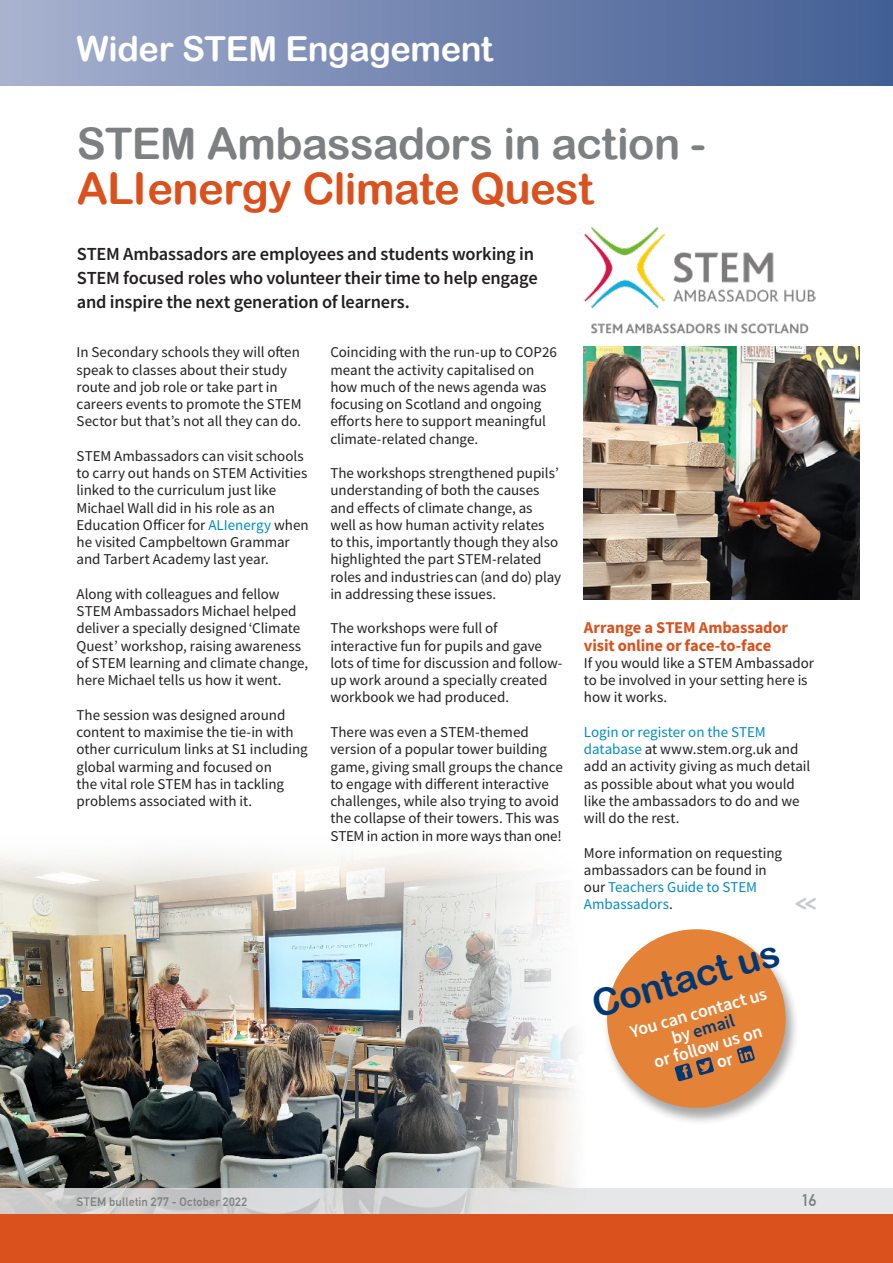
<style>
.page{position:relative;width:893px;height:1263px;background:#fff}
.page>*{position:absolute;margin:0;border:0;box-sizing:border-box;transform-origin:0 0}
.t1{font:43.5px "Arial Rounded MT Bold";letter-spacing:-.015em;color:#7d8082}
.t2{font:43.5px "Arial Rounded MT Bold";letter-spacing:-.015em;color:#da511d}
.t3{font:37.5px "Arial Rounded MT Bold";color:#013874}
.t4{font:34.5px "Arial Rounded MT Bold";letter-spacing:-.015em;color:#fff}
.t5{font:700 24.15px "Monoglyceride";color:#c8cacc;scale:.87 1}
.t6{font:600 18.45px/24px "Source Sans Pro";letter-spacing:-.015em;color:#231f20}
.t7{font:600 18px "Source Sans Pro";color:#fff}
.t8{font:600 18px "Source Sans Pro";color:#013874}
.t9{font:700 16.5px/17.2px "Source Sans Pro";letter-spacing:-.005em;color:#da511d}
.t10{font:700 16.5px "DIN Alternate";color:#7d8082}
.t11{font:15px/17.2px "Source Sans Pro";letter-spacing:-.005em;color:#231f20}
.t12{font:700 12px "DIN Alternate";letter-spacing:.02em;color:#7d8082}
.s1{color:#008cc7}
.s2{color:#fff}
</style>
<div class="page">
<img style="left:0;top:853px;width:577px;height:335px">
<svg style="left:0;top:1188px;width:893px;height:26px;background:#d8dada"></svg>
<div style="left:0;top:1214px;width:893px;height:49px;background:#da511d"></div>
<div style="left:603px;top:929px;width:196px;height:196px;background:#231f20;opacity:.4"></div>
<div style="left:607px;top:929px;width:179px;height:179px;background:#e48338;border-radius:50%"></div>
<img style="left:584px;top:226px;width:231px;height:108px">
<div style="left:0;top:0;width:893px;height:85px;background:linear-gradient(to right,#a6b0cf,#415c92)"></div>
<img style="left:584px;top:346px;width:275px;height:254px">
<svg style="left:674px;top:1045px;width:81px;height:36px"></svg>
<h3 class="t4" style="left:77px;top:29px;width:418px">Wider STEM Engagement</h3>
<h1 class="t1" style="left:77px;top:118px;width:630px">STEM Ambassadors in action -</h1>
<h1 class="t2" style="left:77px;top:163px;width:518px">ALIenergy Climate Quest</h1>
<p class="t6" style="left:77px;top:242px;width:462px">STEM Ambassadors are employees and students working in<br>STEM focused roles who volunteer their time to help engage and inspire the next generation of learners.</p>
<p class="t11" style="left:77px;top:344px;width:227px">In Secondary schools they will often speak to classes about their study route and job role or take part in careers events to promote the STEM Sector but that’s not all they can do.</p>
<p class="t11" style="left:77px;top:447px;width:234px">STEM Ambassadors can visit schools to carry out hands on STEM Activities linked to the curriculum just like Michael Wall did in his role as an Education Officer for <span class="s1">ALIenergy</span> when he visited Campbeltown Grammar and Tarbert Academy last year.</p>
<p class="t11" style="left:77px;top:585px;width:233px">Along with colleagues and fellow STEM Ambassadors Michael helped deliver a specially designed ‘Climate Quest’ workshop, raising awareness of STEM learning and climate change, here Michael tells us how it went.</p>
<p class="t11" style="left:77px;top:706px;width:233px">The session was designed around content to maximise the tie-in with other curriculum links at S1 including global warming and focused on<br>the vital role STEM has in tackling problems associated with it.</p>
<p class="t11" style="left:330px;top:344px;width:228px">Coinciding with the run-up to COP26 meant the activity capitalised on how much of the news agenda was focusing on Scotland and ongoing efforts here to support meaningful climate-related change.</p>
<p class="t11" style="left:330px;top:464px;width:232px">The workshops strengthened pupils’ understanding of both the causes and effects of climate change, as well as how human activity relates to this, importantly though they also highlighted the part STEM-related roles and industries can (and do) play in addressing these issues.</p>
<p class="t11" style="left:330px;top:620px;width:234px">The workshops were full of interactive fun for pupils and gave lots of time for discussion and follow&shy;up work around a specially created workbook we had produced.</p>
<p class="t11" style="left:330px;top:723px;width:234px">There was even a STEM-themed version of a popular tower building game, giving small groups the chance to engage with different interactive challenges, while also trying to avoid the collapse of their towers. This was STEM in action in more ways than one!</p>
<p class="t9" style="left:584px;top:619px;width:206px">Arrange a STEM Ambassador visit online or face-to-face</p>
<p class="t11" style="left:584px;top:654px;width:232px">If you would like a STEM Ambassador to be involved in your setting here is how it works.</p>
<p class="t11" style="left:584px;top:723px;width:228px"><span class="s1">Login or register on the STEM database</span> at www.stem.org.uk and add an activity giving as much detail as possible about what you would like the ambassadors to do and we will do the rest.</p>
<p class="t11" style="left:584px;top:844px;width:200px">More information on requesting ambassadors can be found in our <span class="s1">Teachers Guide to STEM<br>Ambassadors</span>.</p>
<h3 class="t5" style="left:795px;top:887px;width:26px">&lt;&lt;</h3>
<h2 class="t3" style="left:587px;top:983px;width:195px;rotate:-16deg">Contact us</h2>
<p class="t7" style="left:627px;top:1021px;width:143px;rotate:-16deg">You can contact us</p>
<p class="t8" style="left:669px;top:1026px;width:66px;rotate:-16deg"><span class="s2">by</span> email</p>
<p class="t7" style="left:651px;top:1050px;width:113px;rotate:-16deg">or follow us on</p>
<p class="t12" style="left:77px;top:1192px;width:172px">STEM bulletin 277 - October 2022</p>
<p class="t10" style="left:801px;top:1187px;width:16px">16</p>
</div>
